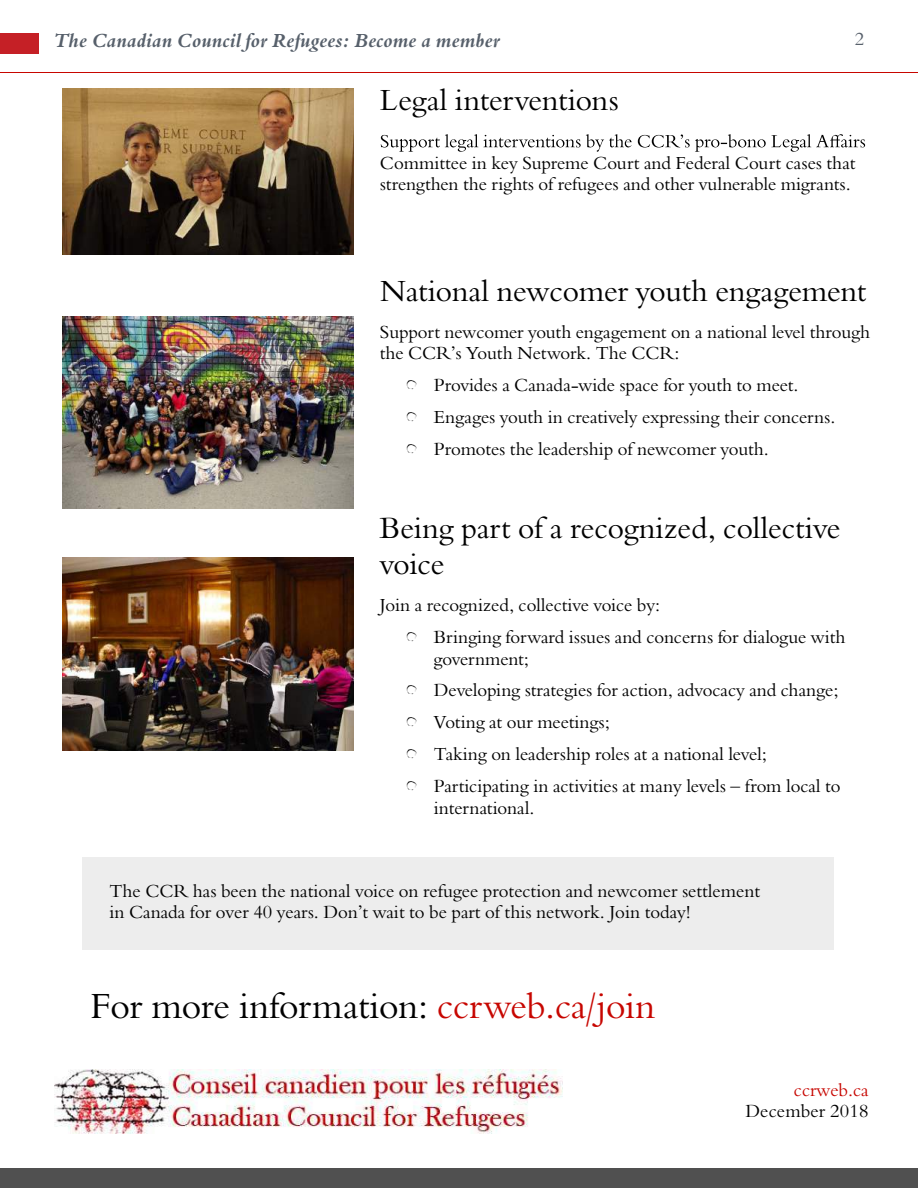
<style>
.page{position:relative;width:918px;height:1188px;background:#fff}
.page>*{position:absolute;margin:0;border:0;box-sizing:border-box;transform-origin:0 0}
.t1{font:36px "Borgia Pro";letter-spacing:-.005em;color:#000}
.t2{font:30px/36px "Borgia Pro";color:#000}
.t3{font:italic 700 19.5px "Borgia Pro";color:#57606b}
.t4{font:18px/21.6px "Borgia Pro";color:#000}
.t5{font:18px "Borgia Pro";color:#c70600}
.t6{font:18px "Borgia Pro";color:#57606b}
.s1{color:#c70600}
</style>
<div class="page">
<hr style="left:0;top:72px;width:918px;height:1px;background:#c70600">
<div style="left:0;top:1169px;width:918px;height:19px;background:#505050"></div>
<div style="left:0;top:33px;width:39px;height:21px;background:#c52026"></div>
<div style="left:83px;top:857px;width:751px;height:93px;background:#ededed"></div>
<img style="left:54px;top:1069px;width:508px;height:65px">
<svg style="left:381px;top:134px;width:484px;height:18px"></svg>
<img style="left:62px;top:558px;width:292px;height:192px">
<img style="left:62px;top:317px;width:292px;height:191px">
<img style="left:62px;top:88px;width:292px;height:167px">
<p class="t3" style="left:54px;top:29px;width:447px">The Canadian Council for Refugees: Become a member</p>
<p class="t6" style="left:855px;top:29px;width:11px">2</p>
<h2 class="t2" style="left:380px;top:83px;width:240px">Legal interventions</h2>
<p class="t4" style="left:380px;top:152px;width:477px">Committee in key Supreme Court and Federal Court cases that strengthen the rights of refugees and other vulnerable migrants.</p>
<h2 class="t2" style="left:380px;top:273px;width:488px">National newcomer youth engagement</h2>
<p class="t4" style="left:380px;top:321px;width:492px">Support newcomer youth engagement on a national level through the CCR’s Youth Network. The CCR:</p>
<p class="t4" style="left:407px;top:375px;width:393px">• Provides a Canada-wide space for youth to meet.</p>
<p class="t4" style="left:407px;top:407px;width:430px">• Engages youth in creatively expressing their concerns.</p>
<p class="t4" style="left:407px;top:438px;width:364px">• Promotes the leadership of newcomer youth.</p>
<h2 class="t2" style="left:380px;top:511px;width:462px">Being part of a recognized, collective voice</h2>
<p class="t4" style="left:380px;top:595px;width:282px">Join a recognized, collective voice by:</p>
<p class="t4" style="left:434px;top:627px;width:413px;text-indent:-27px">• Bringing forward issues and concerns for dialogue with government;</p>
<p class="t4" style="left:407px;top:680px;width:433px">• Developing strategies for action, advocacy and change;</p>
<p class="t4" style="left:407px;top:712px;width:204px">• Voting at our meetings;</p>
<p class="t4" style="left:407px;top:744px;width:361px">• Taking on leadership roles at a national level;</p>
<p class="t4" style="left:434px;top:776px;width:408px;text-indent:-27px">• Participating in activities at many levels – from local to international.</p>
<p class="t4" style="left:110px;top:880px;width:652px">The CCR has been the national voice on refugee protection and newcomer settlement in Canada for over 40 years. Don’t wait to be part of this network. Join today!</p>
<h1 class="t1" style="left:90px;top:984px;width:567px">For more information: <span class="s1">ccrweb.ca/join</span></h1>
<p class="t5" style="left:794px;top:1079px;width:76px">ccrweb.ca</p>
<p class="t4" style="left:745px;top:1101px;width:125px">December 2018</p>
</div>
